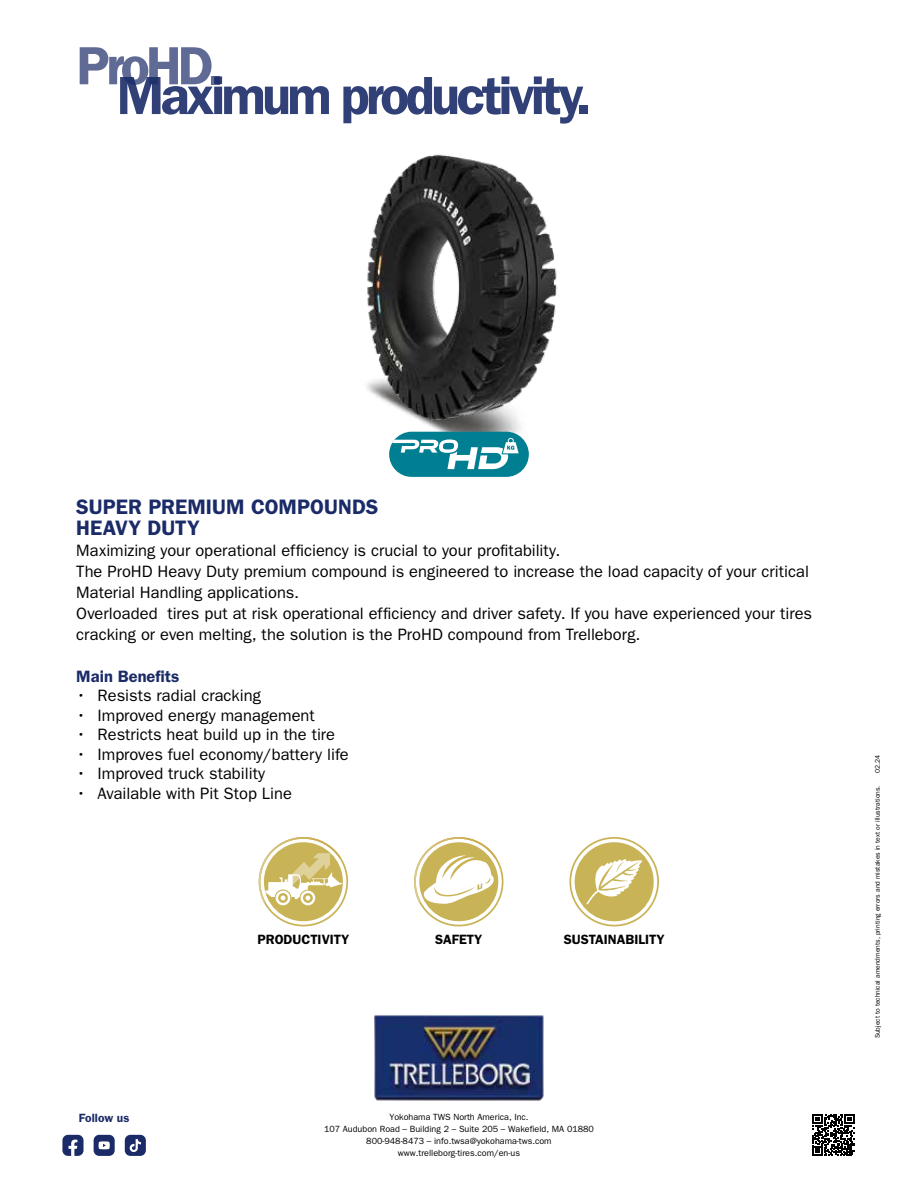
<style>
.page{position:relative;width:918px;height:1188px;background:#fff}
.page>*{position:absolute;margin:0;border:0;box-sizing:border-box;transform-origin:0 0}
.t1{font:600 54px "ITC Franklin Gothic Std";letter-spacing:-.07em;color:#1a2b68}
.t2{font:600 21px/21px "ITC Franklin Gothic Std";letter-spacing:.005em;color:#1a2b68}
.t3{font:16.5px/21px "ITC Franklin Gothic Std";color:#000}
.t4{font:600 16.5px "ITC Franklin Gothic Std";color:#1a2b68}
.t5{font:600 13.5px "ITC Franklin Gothic Std";color:#000}
.t6{font:600 12px "ITC Franklin Gothic Std";color:#1a2b68}
.t7{font:9px/12px "ITC Franklin Gothic Std";color:#000;text-align:center}
.t8{font:6.75px "ITC Franklin Gothic Std";color:#000}
</style>
<div class="page">
<img style="left:408px;top:430px;width:111px;height:2px">
<img style="left:366px;top:154px;width:191px;height:276px">
<img style="left:374px;top:1015px;width:170px;height:86px">
<svg style="left:812px;top:1114px;width:43px;height:42px"></svg>
<svg style="left:94px;top:1135px;width:21px;height:21px"></svg>
<svg style="left:62px;top:1135px;width:22px;height:21px"></svg>
<svg style="left:125px;top:1135px;width:21px;height:21px"></svg>
<svg style="left:414px;top:837px;width:90px;height:89px"></svg>
<svg style="left:259px;top:837px;width:89px;height:89px"></svg>
<svg style="left:569px;top:837px;width:90px;height:90px"></svg>
<svg style="left:389px;top:432px;width:140px;height:45px"></svg>
<h1 class="t1" style="left:76px;top:34px;width:149px">ProHD.</h1>
<h1 class="t1" style="left:117px;top:64px;width:476px">Maximum productivity.</h1>
<p class="t2" style="left:76px;top:496px;width:304px">SUPER PREMIUM COMPOUNDS<br>HEAVY DUTY</p>
<p class="t3" style="left:76px;top:540px;width:737px">Maximizing your operational efficiency is crucial to your profitability.<br>The ProHD Heavy Duty premium compound is engineered to increase the load capacity of your critical Material Handling applications.<br>Overloaded tires put at risk operational efficiency and driver safety. If you have experienced your tires cracking or even melting, the solution is the ProHD compound from Trelleborg.</p>
<p class="t4" style="left:76px;top:667px;width:104px">Main Benefits</p>
<p class="t3" style="left:76px;top:685px;width:186px">• Resists radial cracking</p>
<p class="t3" style="left:76px;top:705px;width:240px">• Improved energy management</p>
<p class="t3" style="left:76px;top:724px;width:260px">• Restricts heat build up in the tire</p>
<p class="t3" style="left:76px;top:744px;width:274px">• Improves fuel economy/battery life</p>
<p class="t3" style="left:76px;top:763px;width:190px">• Improved truck stability</p>
<p class="t3" style="left:76px;top:783px;width:217px">• Available with Pit Stop Line</p>
<p class="t6" style="left:79px;top:1111px;width:52px">Follow us</p>
<p class="t5" style="left:258px;top:931px;width:93px">PRODUCTIVITY</p>
<p class="t5" style="left:435px;top:931px;width:49px">SAFETY</p>
<p class="t5" style="left:564px;top:931px;width:102px">SUSTAINABILITY</p>
<p class="t7" style="left:324px;top:1111px;width:272px">Yokohama TWS North America, Inc.<br>107 Audubon Road – Building 2 – Suite 205 – Wakefield, MA 01880<br>800-948-8473 – info.twsa@yokohama-tws.com www.trelleborg-tires.com/en-us</p>
<p class="t8" style="left:874px;top:773px;width:20px;rotate:-90deg">02.24</p>
<p class="t8" style="left:874px;top:1038px;width:254px;rotate:-90deg">Subject to technical amendments, printing errors and mistakes in text or illustrations.</p>
</div>
